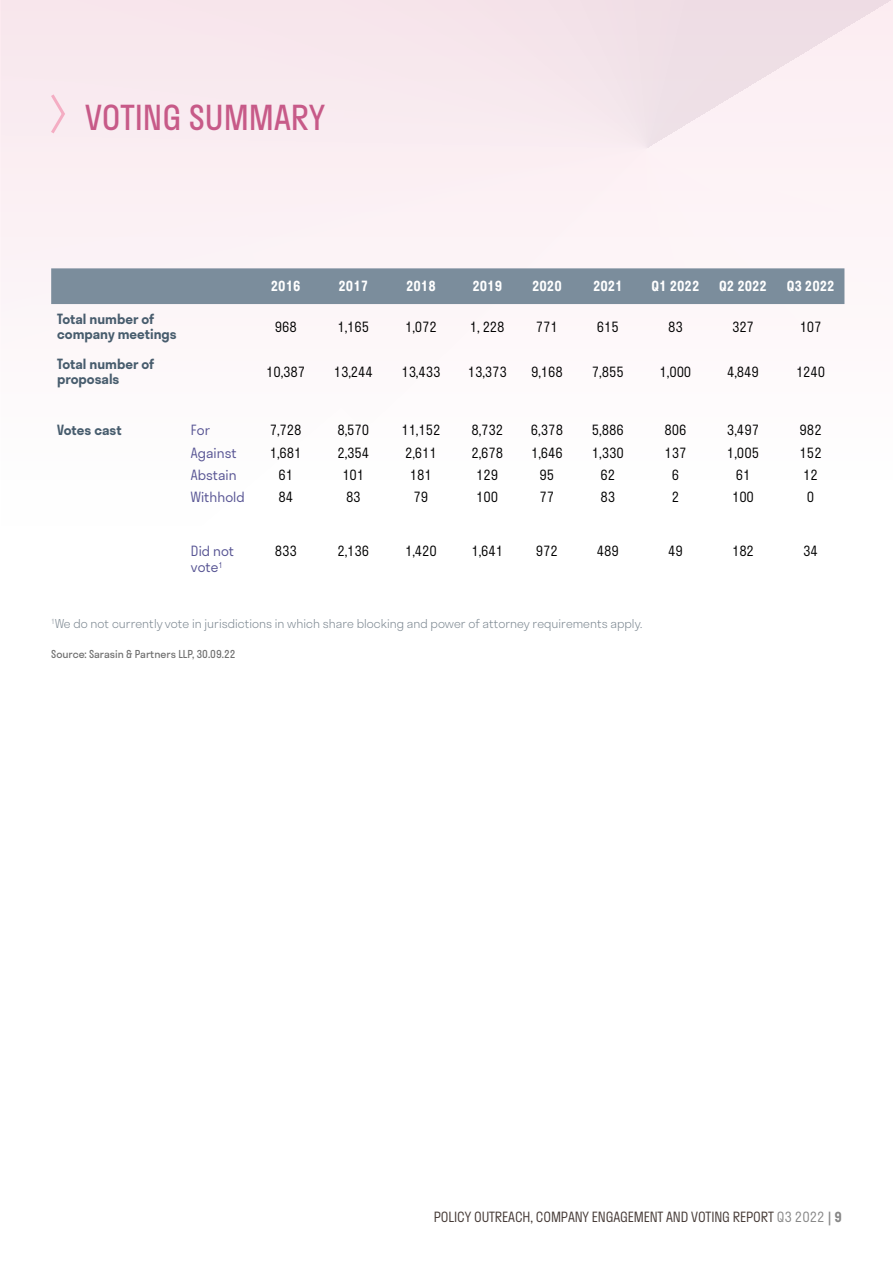
<style>
.page{position:relative;width:893px;height:1263px;background:#fff}
.page>*{position:absolute;margin:0;border:0;box-sizing:border-box;transform-origin:0 0}
.HEADER_-_MAIN_SECTIO{font:33px "Stratos";color:#c75a88}
.t1{font:300 13.5px "Stratos";letter-spacing:-.01em;color:#000}
.t2{font:600 13.5px/15px "Stratos";color:#475c6d}
.t3{font:300 13.5px "Stratos";letter-spacing:-.01em;color:#453a36}
.t4{font:600 13.5px "Stratos";color:#fff}
.t5{font:300 13.5px/16.2px "Stratos";color:#585594}
.Source{font:300 12px "Stratos";color:#808b94}
.t6{font:10.5px "Stratos";color:#6e6e6e}
.s1{color:#878787}
.s2{font-weight:600;color:#878787}
</style>
<div class="page">
<svg style="left:1px;top:0;width:892px;height:305px"></svg>
<div style="left:51px;top:268px;width:793px;height:36px;background:#7b8d9c"></div>
<svg style="left:48px;top:91px;width:19px;height:46px"></svg>
<p class="HEADER_-_MAIN_SECTIO" style="left:85px;top:91px;width:241px">VOTING SUMMARY</p>
<p class="t4" style="left:271px;top:275px;width:31px">2016</p>
<p class="t4" style="left:338px;top:275px;width:31px">2017</p>
<p class="t4" style="left:406px;top:275px;width:31px">2018</p>
<p class="t4" style="left:472px;top:275px;width:31px">2019</p>
<p class="t4" style="left:532px;top:275px;width:31px">2020</p>
<p class="t4" style="left:593px;top:275px;width:31px">2021</p>
<p class="t4" style="left:651px;top:275px;width:49px">Q1 2022</p>
<p class="t4" style="left:719px;top:275px;width:49px">Q2 2022</p>
<p class="t4" style="left:787px;top:275px;width:49px">Q3 2022</p>
<p class="t2" style="left:57px;top:311px;width:121px">Total number of company meetings</p>
<p class="t1" style="left:275px;top:316px;width:24px">968</p>
<p class="t1" style="left:337px;top:316px;width:33px">1,165</p>
<p class="t1" style="left:405px;top:316px;width:33px">1,072</p>
<p class="t1" style="left:470px;top:316px;width:36px">1, 228</p>
<p class="t1" style="left:536px;top:316px;width:24px">771</p>
<p class="t1" style="left:597px;top:316px;width:24px">615</p>
<p class="t1" style="left:668px;top:316px;width:16px">83</p>
<p class="t1" style="left:732px;top:316px;width:24px">327</p>
<p class="t1" style="left:800px;top:316px;width:24px">107</p>
<p class="t2" style="left:57px;top:356px;width:99px">Total number of proposals</p>
<p class="t1" style="left:266px;top:361px;width:41px">10,387</p>
<p class="t1" style="left:334px;top:361px;width:41px">13,244</p>
<p class="t1" style="left:401px;top:361px;width:41px">13,433</p>
<p class="t1" style="left:468px;top:361px;width:41px">13,373</p>
<p class="t1" style="left:531px;top:361px;width:33px">9,168</p>
<p class="t1" style="left:592px;top:361px;width:33px">7,855</p>
<p class="t1" style="left:660px;top:361px;width:33px">1,000</p>
<p class="t1" style="left:727px;top:361px;width:33px">4,849</p>
<p class="t1" style="left:796px;top:361px;width:31px">1240</p>
<p class="t2" style="left:57px;top:422px;width:66px">Votes cast</p>
<p class="t5" style="left:191px;top:421px;width:21px">For</p>
<p class="t1" style="left:270px;top:419px;width:33px">7,728</p>
<p class="t1" style="left:337px;top:419px;width:33px">8,570</p>
<p class="t1" style="left:401px;top:419px;width:41px">11,152</p>
<p class="t1" style="left:471px;top:419px;width:33px">8,732</p>
<p class="t1" style="left:531px;top:419px;width:34px">6,378</p>
<p class="t1" style="left:592px;top:419px;width:34px">5,886</p>
<p class="t1" style="left:664px;top:419px;width:24px">806</p>
<p class="t1" style="left:727px;top:419px;width:34px">3,497</p>
<p class="t1" style="left:799px;top:419px;width:24px">982</p>
<p class="t5" style="left:191px;top:444px;width:47px">Against</p>
<p class="t1" style="left:270px;top:442px;width:33px">1,681</p>
<p class="t1" style="left:337px;top:442px;width:33px">2,354</p>
<p class="t1" style="left:405px;top:442px;width:33px">2,611</p>
<p class="t1" style="left:471px;top:442px;width:33px">2,678</p>
<p class="t1" style="left:531px;top:442px;width:33px">1,646</p>
<p class="t1" style="left:592px;top:442px;width:34px">1,330</p>
<p class="t1" style="left:664px;top:442px;width:24px">137</p>
<p class="t1" style="left:727px;top:442px;width:34px">1,005</p>
<p class="t1" style="left:799px;top:442px;width:24px">152</p>
<p class="t5" style="left:191px;top:466px;width:47px">Abstain</p>
<p class="t1" style="left:278px;top:464px;width:16px">61</p>
<p class="t1" style="left:342px;top:464px;width:24px">101</p>
<p class="t1" style="left:410px;top:464px;width:24px">181</p>
<p class="t1" style="left:476px;top:464px;width:24px">129</p>
<p class="t1" style="left:540px;top:464px;width:16px">95</p>
<p class="t1" style="left:600px;top:464px;width:16px">62</p>
<p class="t1" style="left:672px;top:464px;width:9px">6</p>
<p class="t1" style="left:736px;top:464px;width:16px">61</p>
<p class="t1" style="left:803px;top:464px;width:16px">12</p>
<p class="t5" style="left:191px;top:488px;width:55px">Withhold</p>
<p class="t1" style="left:278px;top:486px;width:16px">84</p>
<p class="t1" style="left:346px;top:486px;width:16px">83</p>
<p class="t1" style="left:414px;top:486px;width:16px">79</p>
<p class="t1" style="left:476px;top:486px;width:24px">100</p>
<p class="t1" style="left:540px;top:486px;width:16px">77</p>
<p class="t1" style="left:600px;top:486px;width:16px">83</p>
<p class="t1" style="left:672px;top:486px;width:9px">2</p>
<p class="t1" style="left:732px;top:486px;width:24px">100</p>
<p class="t1" style="left:807px;top:486px;width:9px">0</p>
<p class="t5" style="left:191px;top:543px;width:45px">Did not vote<sup>1</sup></p>
<p class="t1" style="left:275px;top:540px;width:24px">833</p>
<p class="t1" style="left:337px;top:540px;width:33px">2,136</p>
<p class="t1" style="left:405px;top:540px;width:33px">1,420</p>
<p class="t1" style="left:471px;top:540px;width:33px">1,641</p>
<p class="t1" style="left:536px;top:540px;width:24px">972</p>
<p class="t1" style="left:597px;top:540px;width:24px">489</p>
<p class="t1" style="left:668px;top:540px;width:16px">49</p>
<p class="t1" style="left:732px;top:540px;width:24px">182</p>
<p class="t1" style="left:803px;top:540px;width:16px">34</p>
<p class="Source" style="left:51px;top:614px;width:592px"><sup>1</sup>We do not currently vote in jurisdictions in which share blocking and power of attorney requirements apply.</p>
<p class="t6" style="left:51px;top:646px;width:186px">Source: Sarasin &amp; Partners LLP, 30.09.22</p>
<p class="t3" style="left:434px;top:1206px;width:410px">POLICY OUTREACH, COMPANY ENGAGEMENT AND VOTING REPORT <span class="s1">Q3 2022</span> <span class="s2">| 9</span></p>
</div>
